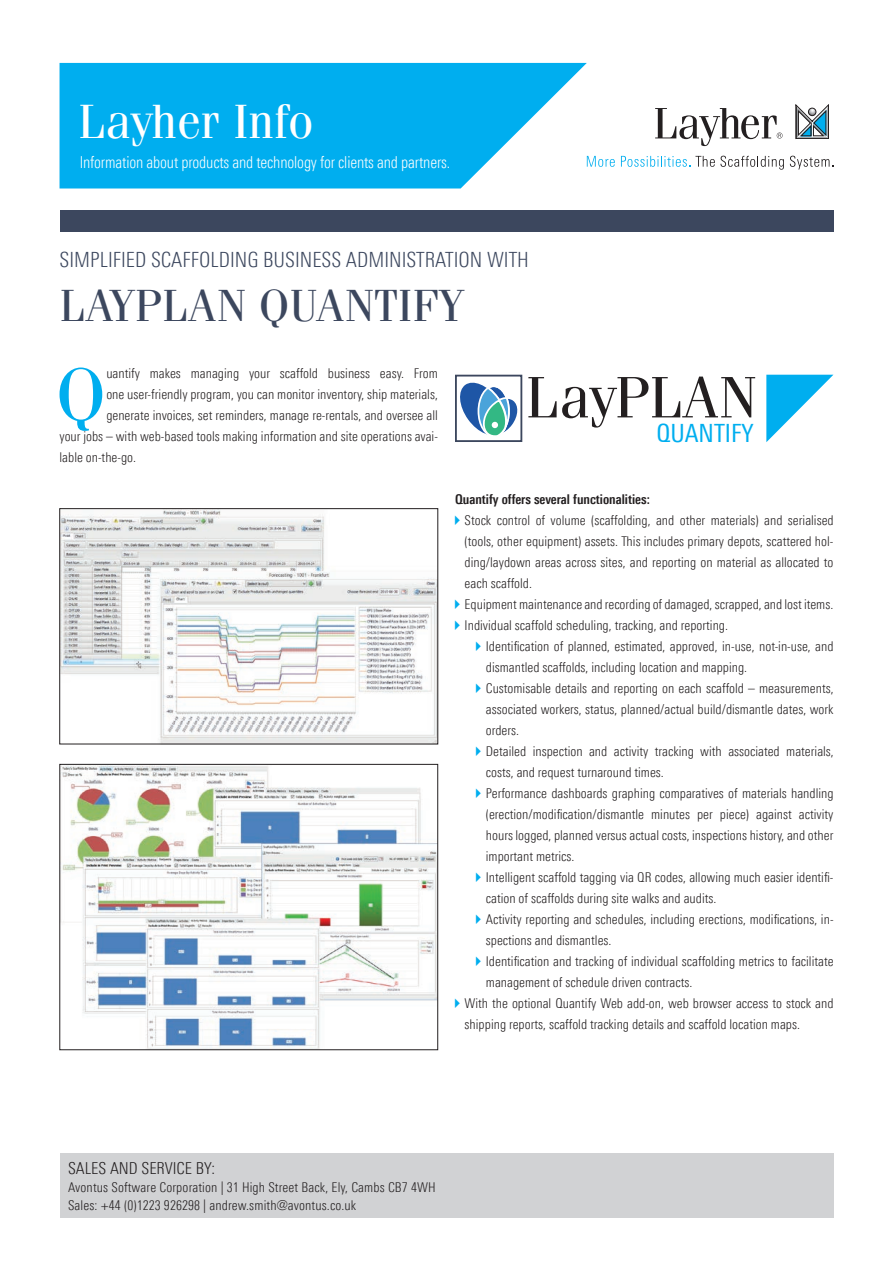
<style>
.page{position:relative;width:893px;height:1263px;background:#fff}
.page>*{position:absolute;margin:0;border:0;box-sizing:border-box;transform-origin:0 0}
.Fließtext_mit_Initia{font:74.25px "Fenice Pro ITC";color:#00aeef}
.t1{font:48px "Fenice Pro ITC";color:#fff}
.ET_Links_2013{font:45px "Fenice Pro ITC";letter-spacing:.01em;color:#3c475e}
.t2{font:25.2px "Linotype Univers 420 Cn";color:#00aeef}
.Head_01{font:300 21px "Linotype Univers 320 Cn";color:#3c475e}
.t3{font:300 16.5px "Linotype Univers 320 Cn";letter-spacing:-.01em;color:#fff;scale:.95 1}
.ET_Links_2013-2{font:300 16.5px "Linotype Univers 320 Cn";color:#231f20}
.Fließtext_mit_Initia-2{font:300 13.5px/21px "Linotype Univers 320 Cn";color:#231f20}
.Fließtext_mit_Initia-3{font:700 13.5px "Linotype Univers 620 Cn";color:#231f20}
</style>
<div class="page">
<svg style="left:60px;top:63px;width:527px;height:125px;background:#1eb7f0"></svg>
<svg style="left:796px;top:105px;width:33px;height:34px"></svg>
<svg style="left:655px;top:108px;width:127px;height:38px"></svg>
<svg style="left:587px;top:156px;width:28px;height:11px"></svg>
<svg style="left:621px;top:156px;width:163px;height:14px"></svg>
<svg style="left:790px;top:156px;width:43px;height:14px"></svg>
<div style="left:60px;top:210px;width:773px;height:21px;background:#3c475e"></div>
<img style="left:61px;top:510px;width:375px;height:232px">
<div style="left:59px;top:508px;width:379px;height:236px;border:1px solid #231f20"></div>
<img style="left:61px;top:766px;width:375px;height:282px">
<div style="left:59px;top:764px;width:379px;height:286px;border:1px solid #231f20"></div>
<div style="left:60px;top:1153px;width:773px;height:65px;background:#d1d2d4"></div>
<svg style="left:528px;top:377px;width:227px;height:51px"></svg>
<svg style="left:766px;top:375px;width:67px;height:67px"></svg>
<svg style="left:455px;top:376px;width:67px;height:66px"></svg>
<p class="t1" style="left:78px;top:92px;width:237px">Layher Info</p>
<p class="t3" style="left:80px;top:153px;width:391px">Information about products and technology for clients and partners.</p>
<p class="Head_01" style="left:60px;top:248px;width:471px">SIMPLIFIED SCAFFOLDING BUSINESS ADMINISTRATION WITH</p>
<p class="ET_Links_2013" style="left:60px;top:278px;width:406px">LAYPLAN QUANTIFY</p>
<p class="Fließtext_mit_Initia" style="left:56px;top:349px;width:52px">Q</p>
<p class="Fließtext_mit_Initia-2" style="left:106px;top:363px;width:333px">uantify makes managing your scaffold business easy. From</p>
<p class="Fließtext_mit_Initia-2" style="left:106px;top:384px;width:333px">one user-friendly program, you can monitor inventory, ship materials,</p>
<p class="Fließtext_mit_Initia-2" style="left:106px;top:405px;width:333px">generate invoices, set reminders, manage re-rentals, and oversee all</p>
<p class="Fließtext_mit_Initia-2" style="left:60px;top:426px;width:380px">your jobs – with web-based tools making information and site operations avai-</p>
<p class="Fließtext_mit_Initia-2" style="left:60px;top:447px;width:78px">lable on-the-go.</p>
<p class="t2" style="left:656px;top:418px;width:99px">QUANTIFY</p>
<p class="Fließtext_mit_Initia-3" style="left:455px;top:491px;width:196px">Quantify offers several functionalities:</p>
<p class="Fließtext_mit_Initia-2" style="left:465px;top:510px;width:371px;text-align:justify">Stock control of volume (scaffolding, and other materials) and serialised (tools, other equipment) assets. This includes primary depots, scattered hol&shy;ding/laydown areas across sites, and reporting on material as allocated to each scaffold.</p>
<p class="Fließtext_mit_Initia-2" style="left:465px;top:594px;width:370px">Equipment maintenance and recording of damaged, scrapped, and lost items.</p>
<p class="Fließtext_mit_Initia-2" style="left:465px;top:615px;width:265px">Individual scaffold scheduling, tracking, and reporting.</p>
<p class="Fließtext_mit_Initia-2" style="left:486px;top:636px;width:349px">Identification of planned, estimated, approved, in-use, not-in-use, and dismantled scaffolds, including location and mapping.</p>
<p class="Fließtext_mit_Initia-2" style="left:486px;top:678px;width:349px;text-align:justify">Customisable details and reporting on each scaffold – measurements, associated workers, status, planned/actual build/dismantle dates, work orders.</p>
<p class="Fließtext_mit_Initia-2" style="left:486px;top:741px;width:349px">Detailed inspection and activity tracking with associated materials, costs, and request turnaround times.</p>
<p class="Fließtext_mit_Initia-2" style="left:486px;top:783px;width:349px;text-align:justify">Performance dashboards graphing comparatives of materials handling (erection/modification/dismantle minutes per piece) against activity hours logged, planned versus actual costs, inspections history, and other important metrics.</p>
<p class="Fließtext_mit_Initia-2" style="left:486px;top:867px;width:349px">Intelligent scaffold tagging via QR codes, allowing much easier identifi&shy;cation of scaffolds during site walks and audits.</p>
<p class="Fließtext_mit_Initia-2" style="left:486px;top:909px;width:349px">Activity reporting and schedules, including erections, modifications, in&shy;spections and dismantles.</p>
<p class="Fließtext_mit_Initia-2" style="left:486px;top:951px;width:349px">Identification and tracking of individual scaffolding metrics to facilitate management of schedule driven contracts.</p>
<p class="Fließtext_mit_Initia-2" style="left:465px;top:993px;width:370px">With the optional Quantify Web add-on, web browser access to stock and shipping reports, scaffold tracking details and scaffold location maps.</p>
<p class="ET_Links_2013-2" style="left:68px;top:1158px;width:148px">SALES AND SERVICE BY:</p>
<p class="Fließtext_mit_Initia-2" style="left:68px;top:1176px;width:369px">Avontus Software Corporation | 31 High Street Back, Ely, Cambs CB7 4WH</p>
<p class="Fließtext_mit_Initia-2" style="left:68px;top:1194px;width:290px">Sales: +44 (0)1223 926298 | andrew.smith@avontus.co.uk</p>
</div>
